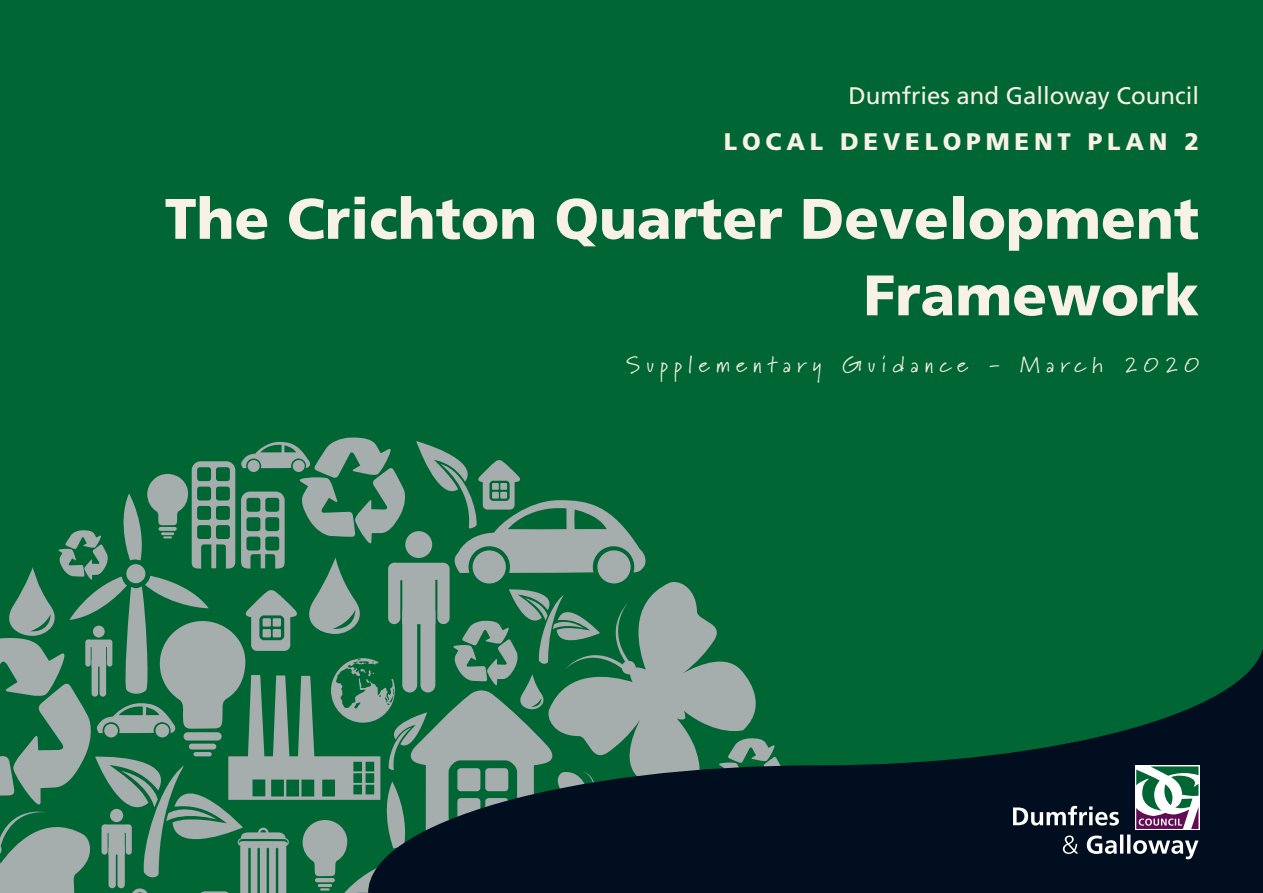
<style>
.page{position:relative;width:1263px;height:893px;background:#006734}
.page>*{position:absolute;margin:0;border:0;box-sizing:border-box;transform-origin:0 0}
.t1{font:900 57px/76.5px "Frutiger";color:#f8f1e5;text-align:right}
.t2{font:24px "Frutiger";color:#f8f1e5}
.t3{font:900 24px "Frutiger";letter-spacing:.2em;color:#f8f1e5}
.t4{font:22.5px "Marydale";letter-spacing:.27em;color:#f8f1e5}
</style>
<div class="page">
<svg style="left:0;top:437px;width:717px;height:456px"></svg>
<svg style="left:357px;top:638px;width:906px;height:255px"></svg>
<svg style="left:1135px;top:765px;width:65px;height:65px"></svg>
<svg style="left:1013px;top:766px;width:185px;height:93px;background:#3b4853"></svg>
<p class="t2" style="left:848px;top:81px;width:352px">Dumfries and Galloway Council</p>
<p class="t3" style="left:724px;top:127px;width:477px">LOCAL DEVELOPMENT PLAN 2</p>
<p class="t1" style="left:165px;top:180px;width:1036px">The Crichton Quarter Development<br>Framework</p>
<p class="t4" style="left:626px;top:351px;width:574px">Supplementary Guidance - March 2020</p>
</div>
